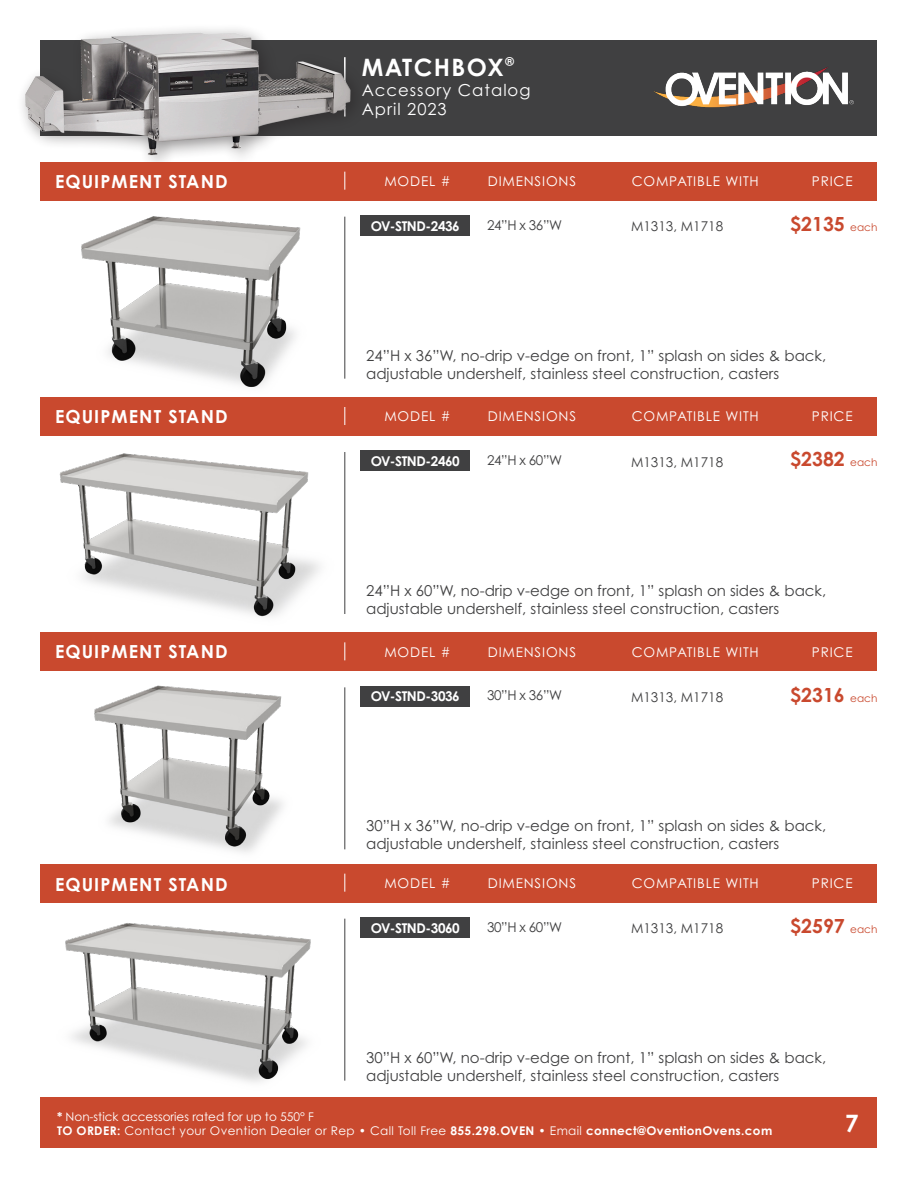
<style>
.page{position:relative;width:918px;height:1188px;background:#fff}
.page>*{position:absolute;margin:0;border:0;box-sizing:border-box;transform-origin:0 0}
.t1{font:700 24px "Century Gothic Pro";letter-spacing:.06em;color:#fff}
.t2{font:700 19.5px "Century Gothic Pro";color:#c9492e}
.t3{font:700 18px "Century Gothic Pro";letter-spacing:.06em;color:#fff}
.t4{font:16.5px/19.8px "Century Gothic Pro";letter-spacing:.06em;color:#fff}
.t5{font:15px "Century Gothic Pro";color:#404041}
.t6{font:13.5px "Century Gothic Pro";letter-spacing:.06em;color:#fff}
.t7{font:13.5px "Century Gothic Pro";color:#404041}
.t8{font:700 13.5px "Century Gothic Pro";letter-spacing:-.03em;color:#fff}
.t9{font:12px/14.4px "Century Gothic Pro";letter-spacing:.03em;color:#fff}
.s1{font-weight:400;font-size:10.5px}
.s2{font-weight:700}
</style>
<div class="page">
<div style="left:40px;top:40px;width:838px;height:96px;background:#404041"></div>
<img style="left:654px;top:67px;width:200px;height:41px">
<div style="left:40px;top:1097px;width:838px;height:51px;background:#c9492e"></div>
<div style="left:16px;top:23px;width:353px;height:150px;background:#231f20;opacity:.5"></div>
<img style="left:16px;top:23px;width:342px;height:136px">
<img style="left:81px;top:216px;width:220px;height:172px">
<img style="left:94px;top:685px;width:189px;height:167px">
<hr style="left:345px;top:217px;width:1px;height:162px;background:#404041">
<hr style="left:345px;top:687px;width:1px;height:162px;background:#404041">
<div style="left:40px;top:162px;width:838px;height:38px;background:#c9492e"></div>
<div style="left:40px;top:633px;width:838px;height:38px;background:#c9492e"></div>
<svg style="left:344px;top:172px;width:1px;height:18px"></svg>
<svg style="left:344px;top:642px;width:1px;height:18px"></svg>
<div style="left:360px;top:215px;width:110px;height:21px;background:#404041"></div>
<div style="left:360px;top:686px;width:110px;height:21px;background:#404041"></div>
<img style="left:59px;top:453px;width:261px;height:164px">
<hr style="left:345px;top:452px;width:1px;height:162px;background:#404041">
<div style="left:40px;top:397px;width:838px;height:39px;background:#c9492e"></div>
<svg style="left:344px;top:407px;width:1px;height:18px"></svg>
<div style="left:360px;top:451px;width:110px;height:20px;background:#404041"></div>
<img style="left:65px;top:923px;width:246px;height:160px">
<hr style="left:345px;top:919px;width:1px;height:162px;background:#404041">
<div style="left:40px;top:864px;width:838px;height:38px;background:#c9492e"></div>
<svg style="left:344px;top:874px;width:1px;height:18px"></svg>
<div style="left:360px;top:917px;width:110px;height:21px;background:#404041"></div>
<p class="t3" style="left:55px;top:170px;width:174px">EQUIPMENT STAND</p>
<h1 class="t1" style="left:362px;top:52px;width:154px">MATCHBOX<sup>®</sup></h1>
<p class="t4" style="left:362px;top:80px;width:170px">Accessory Catalog<br>April 2023</p>
<p class="t6" style="left:384px;top:173px;width:67px">MODEL #</p>
<p class="t6" style="left:488px;top:173px;width:90px">DIMENSIONS</p>
<p class="t6" style="left:632px;top:173px;width:129px">COMPATIBLE WITH</p>
<p class="t6" style="left:812px;top:173px;width:42px">PRICE</p>
<p class="t8" style="left:371px;top:217px;width:91px">OV-STND-2436</p>
<p class="t7" style="left:487px;top:217px;width:77px">24”H x 36”W</p>
<p class="t7" style="left:631px;top:218px;width:94px">M1313, M1718</p>
<p class="t2" style="left:790px;top:212px;width:89px">$2135 <span class="s1">each</span></p>
<p class="t5" style="left:366px;top:346px;width:462px">24”H x 36”W, no-drip v-edge on front, 1” splash on sides &amp; back,</p>
<p class="t5" style="left:366px;top:364px;width:415px">adjustable undershelf, stainless steel construction, casters</p>
<p class="t3" style="left:55px;top:405px;width:174px">EQUIPMENT STAND</p>
<p class="t6" style="left:384px;top:408px;width:67px">MODEL #</p>
<p class="t6" style="left:488px;top:408px;width:90px">DIMENSIONS</p>
<p class="t6" style="left:632px;top:408px;width:129px">COMPATIBLE WITH</p>
<p class="t6" style="left:812px;top:408px;width:42px">PRICE</p>
<p class="t7" style="left:631px;top:454px;width:94px">M1313, M1718</p>
<p class="t2" style="left:790px;top:447px;width:89px">$2382 <span class="s1">each</span></p>
<p class="t8" style="left:371px;top:453px;width:91px">OV-STND-2460</p>
<p class="t7" style="left:487px;top:452px;width:77px">24”H x 60”W</p>
<p class="t3" style="left:55px;top:641px;width:174px">EQUIPMENT STAND</p>
<p class="t5" style="left:366px;top:581px;width:462px">24”H x 60”W, no-drip v-edge on front, 1” splash on sides &amp; back,</p>
<p class="t5" style="left:366px;top:599px;width:415px">adjustable undershelf, stainless steel construction, casters</p>
<p class="t6" style="left:384px;top:644px;width:67px">MODEL #</p>
<p class="t6" style="left:488px;top:644px;width:90px">DIMENSIONS</p>
<p class="t6" style="left:632px;top:644px;width:129px">COMPATIBLE WITH</p>
<p class="t6" style="left:812px;top:644px;width:42px">PRICE</p>
<p class="t8" style="left:371px;top:688px;width:91px">OV-STND-3036</p>
<p class="t7" style="left:487px;top:687px;width:77px">30”H x 36”W</p>
<p class="t7" style="left:631px;top:689px;width:94px">M1313, M1718</p>
<p class="t2" style="left:790px;top:682px;width:89px">$2316 <span class="s1">each</span></p>
<p class="t5" style="left:366px;top:817px;width:462px">30”H x 36”W, no-drip v-edge on front, 1” splash on sides &amp; back,</p>
<p class="t5" style="left:366px;top:835px;width:415px">adjustable undershelf, stainless steel construction, casters</p>
<p class="t3" style="left:55px;top:873px;width:174px">EQUIPMENT STAND</p>
<p class="t6" style="left:384px;top:875px;width:67px">MODEL #</p>
<p class="t6" style="left:488px;top:875px;width:90px">DIMENSIONS</p>
<p class="t6" style="left:632px;top:875px;width:129px">COMPATIBLE WITH</p>
<p class="t6" style="left:812px;top:875px;width:42px">PRICE</p>
<p class="t7" style="left:631px;top:920px;width:94px">M1313, M1718</p>
<p class="t2" style="left:790px;top:914px;width:89px">$2597 <span class="s1">each</span></p>
<p class="t8" style="left:371px;top:919px;width:91px">OV-STND-3060</p>
<p class="t7" style="left:487px;top:919px;width:77px">30”H x 60”W</p>
<p class="t5" style="left:366px;top:1048px;width:462px">30”H x 60”W, no-drip v-edge on front, 1” splash on sides &amp; back,</p>
<p class="t5" style="left:366px;top:1066px;width:415px">adjustable undershelf, stainless steel construction, casters</p>
<p class="t9" style="left:57px;top:1109px;width:717px"><span class="s2">*</span> Non-stick accessories rated for up to 550° F<br><span class="s2">TO ORDER:</span> Contact your Ovention Dealer or Rep • Call Toll Free <span class="s2">855.298.OVEN</span> • Email <span class="s2">connect@OventionOvens.com</span></p>
<h1 class="t1" style="left:845px;top:1108px;width:15px">7</h1>
</div>
